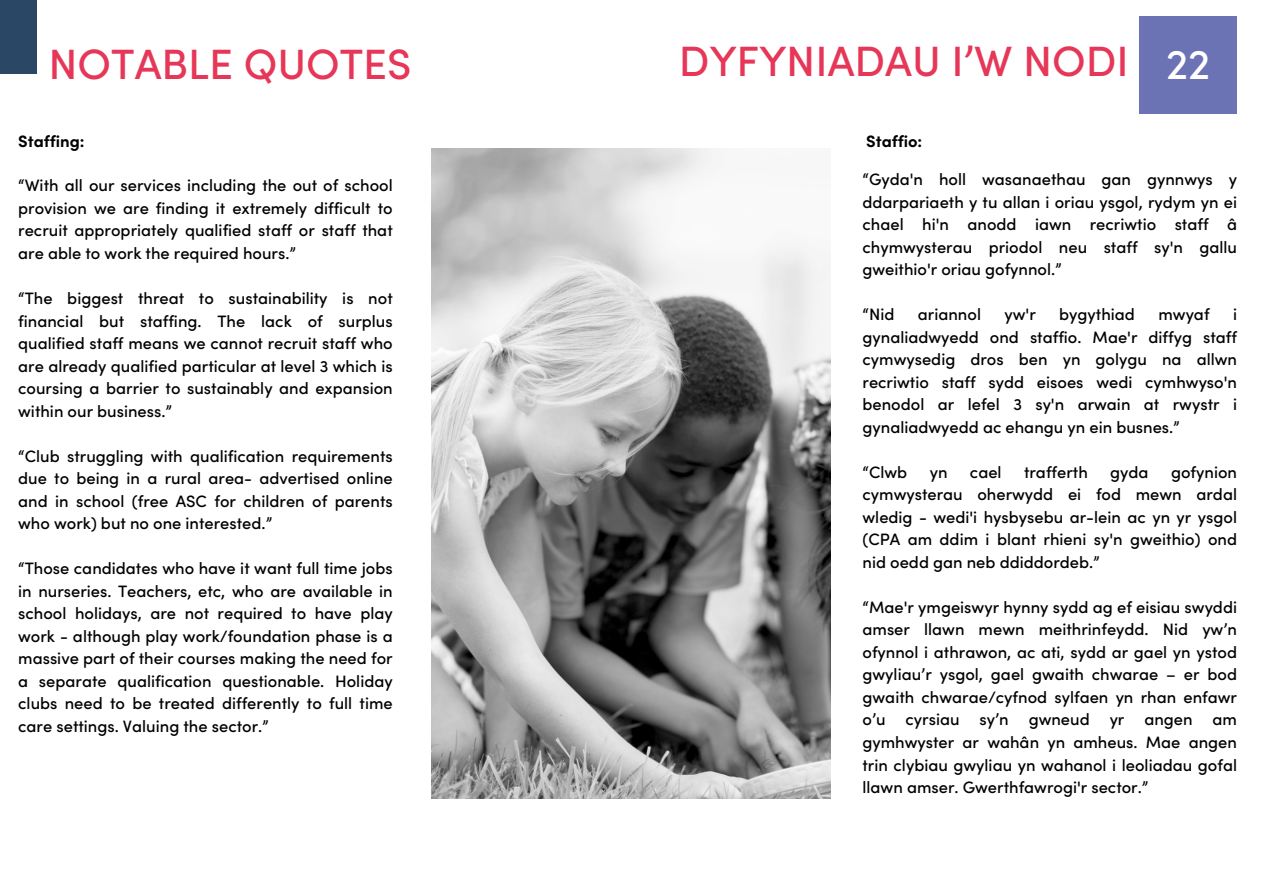
<style>
.page{position:relative;width:1263px;height:894px;background:#fff}
.page>*{position:absolute;margin:0;border:0;box-sizing:border-box;transform-origin:0 0}
.t1{font:500 42.45px "Sofia Pro";color:#e63758}
.t2{font:500 16.5px/22.5px "Sofia Pro";color:#000;text-align:justify}
.t3{font:700 16.5px "Sofia Pro";color:#000}
.s1{color:#fff}
</style>
<div class="page">
<div style="left:0;top:0;width:36px;height:74px;background:#2a4865"></div>
<div style="left:1139px;top:16px;width:98px;height:97px;background:#6b73b5"></div>
<img style="left:431px;top:148px;width:400px;height:649px">
<h1 class="t1" style="left:49px;top:36px;width:364px">NOTABLE QUOTES</h1>
<p class="t3" style="left:18px;top:130px;width:68px">Staffing:</p>
<p class="t2" style="left:18px;top:174px;width:376px">“With all our services including the out of school provision we are finding it extremely difficult to recruit appropriately qualified staff or staff that are able to work the required hours.”</p>
<p class="t2" style="left:18px;top:286px;width:376px">“The biggest threat to sustainability is not financial but staffing. The lack of surplus qualified staff means we cannot recruit staff who are already qualified particular at level 3 which is coursing a barrier to sustainably and expansion within our business.”</p>
<p class="t2" style="left:18px;top:444px;width:376px">“Club struggling with qualification requirements due to being in a rural area- advertised online and in school (free ASC for children of parents who work) but no one interested.”</p>
<p class="t2" style="left:18px;top:556px;width:376px">“Those candidates who have it want full time jobs in nurseries. Teachers, etc, who are available in school holidays, are not required to have play work - although play work/foundation phase is a massive part of their courses making the need for a separate qualification questionable. Holiday clubs need to be treated differently to full time care settings. Valuing the sector.”</p>
<h1 class="t1" style="left:679px;top:33px;width:533px">DYFYNIADAU I’W NODI <span class="s1">22</span></h1>
<p class="t3" style="left:866px;top:130px;width:58px">Staffio:</p>
<p class="t2" style="left:862px;top:168px;width:376px">“Gyda'n holl wasanaethau gan gynnwys y ddarpariaeth y tu allan i oriau ysgol, rydym yn ei chael hi'n anodd iawn recriwtio staff â chymwysterau priodol neu staff sy'n gallu gweithio'r oriau gofynnol.”</p>
<p class="t2" style="left:862px;top:303px;width:33px">“Nid</p>
<p class="t2" style="left:918px;top:303px;width:65px">ariannol</p>
<p class="t2" style="left:1004px;top:303px;width:33px">yw'r</p>
<p class="t2" style="left:1059px;top:303px;width:77px">bygythiad</p>
<p class="t2" style="left:1158px;top:303px;width:53px">mwyaf</p>
<p class="t2" style="left:862px;top:303px;width:376px;text-indent:370px">i gynaliadwyedd ond staffio. Mae'r diffyg staff cymwysedig dros ben yn golygu na allwn recriwtio staff sydd eisoes wedi cymhwyso'n benodol ar lefel 3 sy'n arwain at rwystr i gynaliadwyedd ac ehangu yn ein busnes.”</p>
<p class="t2" style="left:862px;top:460px;width:46px">“Clwb</p>
<p class="t2" style="left:930px;top:460px;width:19px">yn</p>
<p class="t2" style="left:970px;top:460px;width:33px">cael</p>
<p class="t2" style="left:1024px;top:460px;width:65px">trafferth</p>
<p class="t2" style="left:1110px;top:460px;width:40px">gyda</p>
<p class="t2" style="left:862px;top:460px;width:376px;text-indent:309px">gofynion cymwysterau oherwydd ei fod mewn ardal wledig - wedi'i hysbysebu ar-lein ac yn yr ysgol (CPA am ddim i blant rhieni sy'n gweithio) ond nid oedd gan neb ddiddordeb.”</p>
<p class="t2" style="left:862px;top:595px;width:376px">“Mae'r ymgeiswyr hynny sydd ag ef eisiau swyddi amser llawn mewn meithrinfeydd. Nid yw’n ofynnol i athrawon, ac ati, sydd ar gael yn ystod gwyliau’r ysgol, gael gwaith chwarae – er bod gwaith chwarae/cyfnod sylfaen yn rhan enfawr o’u cyrsiau sy’n gwneud yr angen am gymhwyster ar wahân yn amheus. Mae angen trin clybiau gwyliau yn wahanol i leoliadau gofal llawn amser. Gwerthfawrogi'r sector.”</p>
</div>
